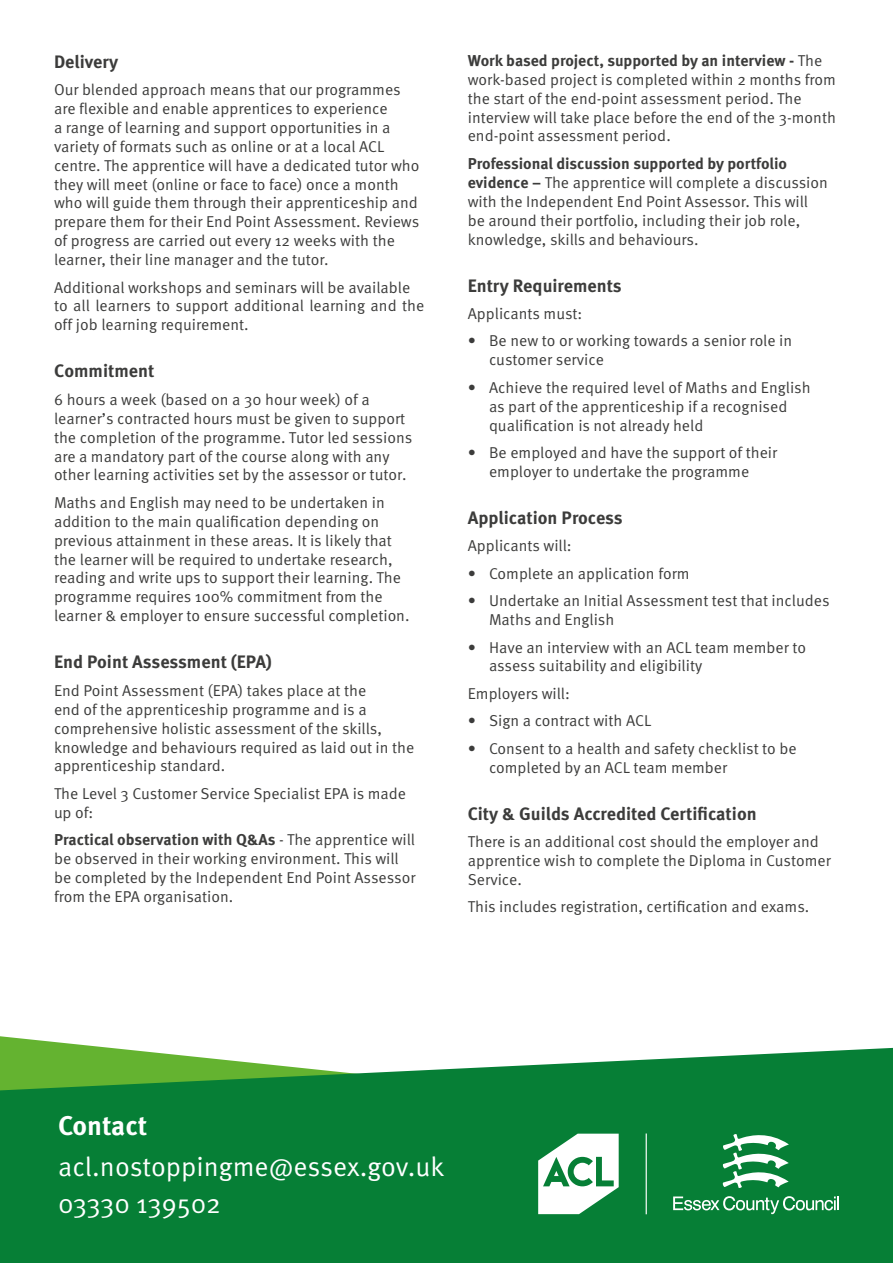
<style>
.page{position:relative;width:893px;height:1263px;background:#fff}
.page>*{position:absolute;margin:0;border:0;box-sizing:border-box;transform-origin:0 0}
.t1{font:27px/36.6px "Meta Pro Norm";letter-spacing:-.005em;color:#fff}
.t2{font:700 27px "Meta Pro";color:#fff}
.t3{font:700 18px "Meta Pro";color:#3c3c3b}
.t4{font:15.75px/18.9px "Meta Pro Norm";color:#3c3c3b}
.t5{font:700 15.75px "Meta Pro";color:#3c3c3b}
.s1{font-family:"Meta Pro Norm";font-weight:400}
.s2{font-family:"Meta Pro";font-weight:700}
</style>
<div class="page">
<svg style="left:0;top:1036px;width:111px;height:12px"></svg>
<svg style="left:0;top:1048px;width:893px;height:215px;background:#188840"></svg>
<svg style="left:538px;top:1134px;width:81px;height:80px"></svg>
<svg style="left:673px;top:1196px;width:166px;height:18px;background:#46a06a"></svg>
<svg style="left:723px;top:1131px;width:66px;height:57px"></svg>
<hr style="left:646px;top:1133px;width:1px;height:81px;background:#fff">
<p class="t3" style="left:54px;top:53px;width:66px">Delivery</p>
<p class="t4" style="left:54px;top:81px;width:367px">Our blended approach means that our programmes are flexible and enable apprentices to experience<br>a range of learning and support opportunities in a variety of formats such as online or at a local ACL centre. The apprentice will have a dedicated tutor who they will meet (online or face to face) once a month who will guide them through their apprenticeship and prepare them for their End Point Assessment. Reviews of progress are carried out every 12 weeks with the learner, their line manager and the tutor.</p>
<p class="t4" style="left:54px;top:279px;width:372px">Additional workshops and seminars will be available to all learners to support additional learning and the off job learning requirement.</p>
<p class="t3" style="left:54px;top:363px;width:102px">Commitment</p>
<p class="t4" style="left:54px;top:389px;width:360px">6 hours a week (based on a 30 hour week) of a learner’s contracted hours must be given to support the completion of the programme. Tutor led sessions are a mandatory part of the course along with any other learning activities set by the assessor or tutor.</p>
<p class="t4" style="left:54px;top:494px;width:357px">Maths and English may need to be undertaken in addition to the main qualification depending on previous attainment in these areas. It is likely that the learner will be required to undertake research, reading and write ups to support their learning. The programme requires 100% commitment from the learner &amp; employer to ensure successful completion.</p>
<p class="t3" style="left:54px;top:654px;width:219px">End Point Assessment (EPA)</p>
<p class="t4" style="left:54px;top:682px;width:362px">End Point Assessment (EPA) takes place at the<br>end of the apprenticeship programme and is a comprehensive holistic assessment of the skills, knowledge and behaviours required as laid out in the apprenticeship standard.</p>
<p class="t4" style="left:54px;top:785px;width:354px">The Level 3 Customer Service Specialist EPA is made up of:</p>
<p class="t5" style="left:54px;top:833px;width:362px">Practical observation with Q&amp;As <span class="s1">- The apprentice will</span></p>
<p class="t4" style="left:54px;top:850px;width:363px">be observed in their working environment. This will be completed by the Independent End Point Assessor from the EPA organisation.</p>
<p class="t5" style="left:468px;top:54px;width:356px">Work based project, supported by an interview - <span class="s1">The</span></p>
<p class="t4" style="left:468px;top:71px;width:370px">work-based project is completed within 2 months from the start of the end-point assessment period. The interview will take place before the end of the 3-month end-point assessment period.</p>
<p class="t5" style="left:468px;top:157px;width:321px">Professional discussion supported by portfolio</p>
<p class="t4" style="left:468px;top:174px;width:362px"><span class="s2">evidence –</span> The apprentice will complete a discussion with the Independent End Point Assessor. This will be around their portfolio, including their job role, knowledge, skills and behaviours.</p>
<p class="t3" style="left:468px;top:278px;width:156px">Entry Requirements</p>
<p class="t4" style="left:468px;top:305px;width:116px">Applicants must:</p>
<p class="t4" style="left:489px;top:333px;width:305px;text-indent:-21px">• Be new to or working towards a senior role in customer service</p>
<p class="t4" style="left:489px;top:379px;width:323px;text-indent:-21px">• Achieve the required level of Maths and English as part of the apprenticeship if a recognised qualification is not already held</p>
<p class="t4" style="left:468px;top:444px;width:311px;text-align:center">• Be employed and have the support of their employer to undertake the programme</p>
<p class="t3" style="left:468px;top:510px;width:156px">Application Process</p>
<p class="t4" style="left:468px;top:537px;width:105px">Applicants will:</p>
<p class="t4" style="left:468px;top:565px;width:223px">• Complete an application form</p>
<p class="t4" style="left:489px;top:592px;width:342px;text-indent:-21px">• Undertake an Initial Assessment test that includes<br>Maths and English</p>
<p class="t4" style="left:489px;top:639px;width:318px;text-indent:-21px">• Have an interview with an ACL team member to assess suitability and eligibility</p>
<p class="t4" style="left:468px;top:685px;width:104px">Employers will:</p>
<p class="t4" style="left:468px;top:712px;width:185px">• Sign a contract with ACL</p>
<p class="t4" style="left:489px;top:740px;width:309px;text-indent:-21px">• Consent to a health and safety checklist to be completed by an ACL team member</p>
<p class="t3" style="left:468px;top:805px;width:291px">City &amp; Guilds Accredited Certification</p>
<p class="t4" style="left:468px;top:833px;width:365px">There is an additional cost should the employer and apprentice wish to complete the Diploma in Customer<br>Service.</p>
<p class="t4" style="left:468px;top:898px;width:343px">This includes registration, certification and exams.</p>
<h1 class="t2" style="left:58px;top:1114px;width:91px">Contact</h1>
<h1 class="t1" style="left:58px;top:1150px;width:388px">acl.nostoppingme@essex.gov.uk<br>03330 139502</h1>
</div>
